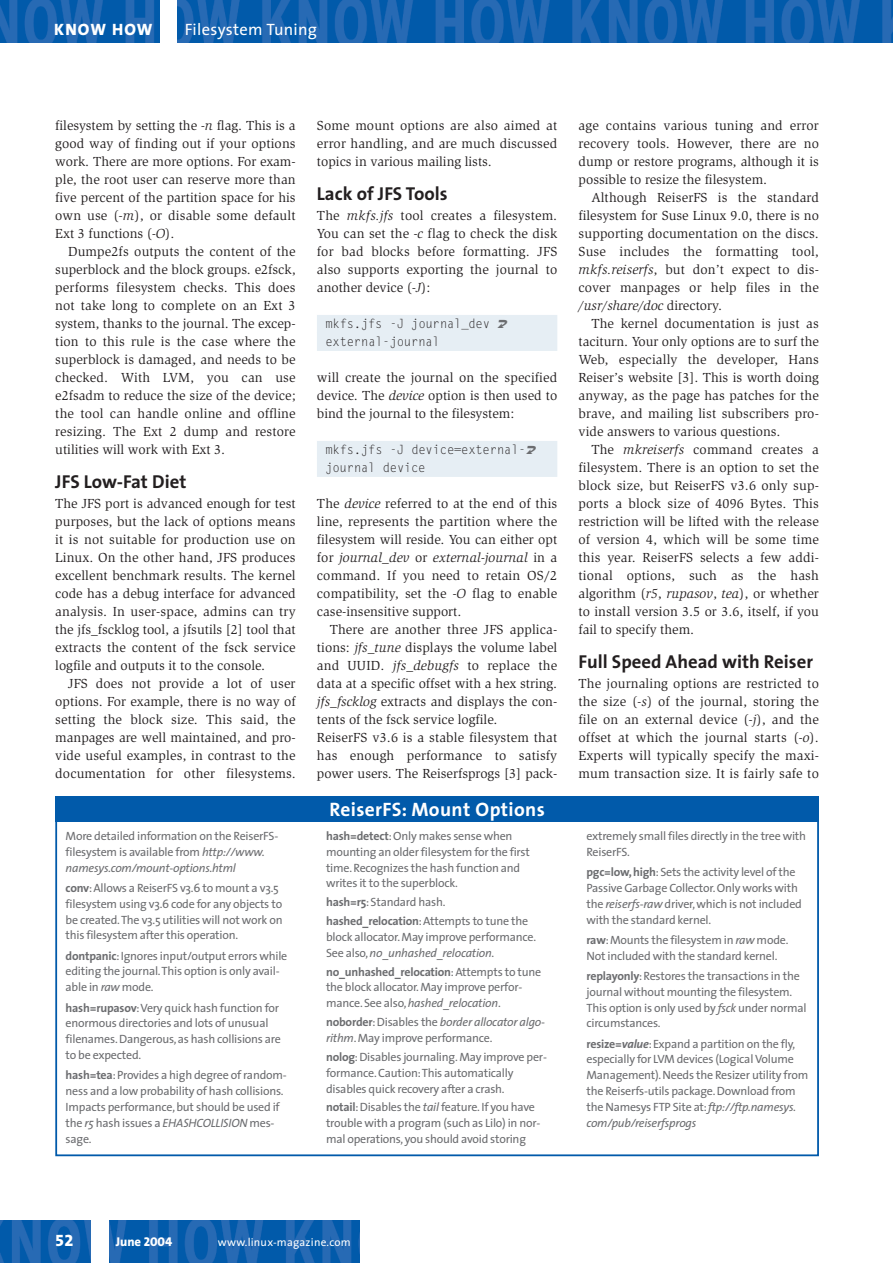
<style>
.page{position:relative;width:893px;height:1263px;background:#fff}
.page>*{position:absolute;margin:0;border:0;box-sizing:border-box;transform-origin:0 0}
.t1{font:700 19.5px "The Sans";letter-spacing:.02em;color:#fff}
.t2{font:700 18.75px "The Sans";color:#231f20}
.t3{font:16.5px "The Sans";letter-spacing:.02em;color:#fff}
.t4{font:16.5px "The Sans Extra Bold Caps";letter-spacing:.07em;color:#fff}
.t5{font:16.5px "The Sans Extra Bold Expert";color:#fff}
.t6{font:13.5px/18px "Slimbach";color:#231f20;text-align:justify}
.t7{font:12.75px/18px "Gothic Looser";letter-spacing:-.02em;color:#231f20;scale:.96 1}
.t8{font:800 12.75px "The Sans";color:#fff}
.t9{font:12px/15.9px "The Sans";letter-spacing:-.02em;color:#6c6d70}
.t10{font:11.25px "The Sans";letter-spacing:.02em;color:#fff}
.s1{font-style:italic}
.s2{font-weight:700}
.s3{font-weight:700;font-style:italic}
.s4{font-family:"The Sans Extra Bold Caps";font-weight:400}
</style>
<div class="page">
<div style="left:317px;top:315px;width:240px;height:18px;background:#e6eef4"></div>
<div style="left:317px;top:333px;width:240px;height:18px;background:#e6eef4"></div>
<div style="left:317px;top:441px;width:240px;height:18px;background:#e6eef4"></div>
<div style="left:317px;top:459px;width:240px;height:18px;background:#e6eef4"></div>
<img style="left:0;top:1220px;width:359px;height:43px">
<div style="left:91px;top:1220px;width:17px;height:43px;background:#fff"></div>
<img style="left:0;top:0;width:892px;height:43px">
<div style="left:160px;top:0;width:17px;height:43px;background:#fff"></div>
<div style="left:55px;top:796px;width:764px;height:26px;background:#015aaa"></div>
<p class="t4" style="left:54px;top:20px;width:100px">KNOW HOW</p>
<p class="t3" style="left:185px;top:23px;width:134px">Filesystem Tuning</p>
<p class="t6" style="left:55px;top:118px;width:242px">filesystem by setting the <span class="s1">-n</span> flag. This is a good way of finding out if your options work. There are more options. For exam&shy;ple, the root user can reserve more than five percent of the partition space for his own use (<span class="s1">-m</span>), or disable some default Ext 3 functions (<span class="s1">-O</span>).</p>
<p class="t6" style="left:55px;top:244px;width:242px;text-indent:13px">Dumpe2fs outputs the content of the superblock and the block groups. e2fsck, performs filesystem checks. This does not take long to complete on an Ext 3 system, thanks to the journal. The excep&shy;tion to this rule is the case where the superblock is damaged, and needs to be checked. With LVM, you can use e2fsadm to reduce the size of the device; the tool can handle online and offline resizing. The Ext 2 dump and restore utilities will work with Ext 3.</p>
<h2 class="t2" style="left:55px;top:474px;width:133px">JFS Low-Fat Diet</h2>
<p class="t6" style="left:55px;top:496px;width:242px">The JFS port is advanced enough for test purposes, but the lack of options means it is not suitable for production use on Linux. On the other hand, JFS produces excellent benchmark results. The kernel code has a debug interface for advanced analysis. In user-space, admins can try the jfs_fscklog tool, a jfsutils [2] tool that extracts the content of the fsck service logfile and outputs it to the console.</p>
<p class="t6" style="left:55px;top:676px;width:242px;text-indent:13px">JFS does not provide a lot of user options. For example, there is no way of setting the block size. This said, the manpages are well maintained, and pro&shy;vide useful examples, in contrast to the documentation for other filesystems.</p>
<p class="t9" style="left:66px;top:829px;width:214px">More detailed information on the ReiserFS&shy;filesystem is available from <span class="s1">http://www. namesys.com/mount-options.html</span></p>
<p class="t9" style="left:66px;top:881px;width:218px"><span class="s2">conv</span>:Allows a ReiserFS v3.6 to mount a v3.5 filesystem using v3.6 code for any objects to be created.The v3.5 utilities will not work on this filesystem after this operation.</p>
<p class="t9" style="left:66px;top:949px;width:223px"><span class="s2">dontpanic</span>:Ignores input/output errors while editing the journal.This option is only avail&shy;able in <span class="s1">raw</span> mode.</p>
<p class="t9" style="left:66px;top:1001px;width:217px"><span class="s2">hash=rupasov</span>:Very quick hash function for enormous directories and lots of unusual filenames. Dangerous, as hash collisions are to be expected.</p>
<p class="t9" style="left:66px;top:1068px;width:223px"><span class="s2">hash=tea</span>:Provides a high degree of random&shy;ness and a low probability of hash collisions.<br>Impacts performance, but should be used if the <span class="s1">r5</span> hash issues a <span class="s1">EHASHCOLLISION</span> mes&shy;sage.</p>
<p class="t6" style="left:317px;top:118px;width:242px">Some mount options are also aimed at error handling, and are much discussed topics in various mailing lists.</p>
<h2 class="t2" style="left:317px;top:186px;width:132px">Lack of JFS Tools</h2>
<p class="t6" style="left:317px;top:208px;width:242px">The <span class="s1">mkfs.jfs</span> tool creates a filesystem.<br>You can set the <span class="s1">-c</span> flag to check the disk for bad blocks before formatting. JFS also supports exporting the journal to another device (<span class="s1">-J</span>):</p>
<p class="t7" style="left:325px;top:316px;width:173px">mkfs.jfs -J journal_dev external-journal</p>
<p class="t6" style="left:317px;top:370px;width:242px">will create the journal on the specified device. The <span class="s1">device</span> option is then used to bind the journal to the filesystem:</p>
<p class="t7" style="left:325px;top:442px;width:210px">mkfs.jfs -J device=external&shy;journal device</p>
<p class="t6" style="left:317px;top:496px;width:242px">The <span class="s1">device</span> referred to at the end of this line, represents the partition where the filesystem will reside. You can either opt for <span class="s1">journal_dev</span> or <span class="s1">external-journal</span> in a command. If you need to retain OS/2 compatibility, set the <span class="s1">-O</span> flag to enable case-insensitive support.</p>
<p class="t6" style="left:317px;top:622px;width:242px;text-align:left;text-indent:13px">There are another three JFS applica&shy;tions: <span class="s1">jfs_tune</span> displays the volume label and UUID. <span class="s1">jfs_debugfs</span> to replace the data at a specific offset with a hex string. <span class="s1">jfs_fscklog</span> extracts and displays the con&shy;tents of the fsck service logfile.<br>ReiserFS v3.6 is a stable filesystem that has enough performance to satisfy power users. The Reiserfsprogs [3] pack-</p>
<h1 class="t1" style="left:329px;top:802px;width:217px">ReiserFS: Mount Options</h1>
<p class="t9" style="left:326px;top:829px;width:205px"><span class="s2">hash=detect</span>:Only makes sense when mounting an older filesystem for the first time. Recognizes the hash function and writes it to the superblock.</p>
<p class="t9" style="left:326px;top:894px;width:204px;line-height:18.8px"><span class="s2">hash=r5</span>:Standard hash. <span class="s2">hashed_relocation</span>:Attempts to tune the</p>
<p class="t9" style="left:326px;top:930px;width:212px">block allocator. May improve performance.<br>See also,<span class="s1">no_unhashed_relocation</span>.</p>
<p class="t9" style="left:326px;top:964px;width:217px"><span class="s2">no_unhashed_relocation</span>:Attempts to tune the block allocator. May improve perfor&shy;mance. See also,<span class="s1">hashed_relocation</span>.</p>
<p class="t9" style="left:326px;top:1015px;width:220px"><span class="s2">noborder</span>:Disables the <span class="s1">border allocator algo&shy;rithm</span>.May improve performance.</p>
<p class="t9" style="left:326px;top:1050px;width:222px"><span class="s2">nolog</span>:Disables journaling. May improve per&shy;formance. Caution:This automatically disables quick recovery after a crash.</p>
<p class="t9" style="left:326px;top:1100px;width:216px"><span class="s2">notail</span>:Disables the <span class="s1">tail</span> feature. If you have trouble with a program (such as Lilo) in nor&shy;mal operations, you should avoid storing</p>
<p class="t6" style="left:578px;top:118px;width:242px">age contains various tuning and error recovery tools. However, there are no dump or restore programs, although it is possible to resize the filesystem.</p>
<p class="t6" style="left:578px;top:190px;width:242px;text-indent:13px">Although ReiserFS is the standard filesystem for Suse Linux 9.0, there is no supporting documentation on the discs.<br>Suse includes the formatting tool, <span class="s1">mkfs.reiserfs</span>, but don’t expect to dis&shy;cover manpages or help files in the <span class="s1">/usr/share/doc</span> directory.</p>
<p class="t6" style="left:578px;top:316px;width:242px;text-indent:13px">The kernel documentation is just as taciturn. Your only options are to surf the Web, especially the developer, Hans Reiser’s website [3]. This is worth doing anyway, as the page has patches for the brave, and mailing list subscribers pro&shy;vide answers to various questions.</p>
<p class="t6" style="left:578px;top:442px;width:242px;text-indent:13px">The <span class="s1">mkreiserfs</span> command creates a filesystem. There is an option to set the block size, but ReiserFS v3.6 only sup&shy;ports a block size of 4096 Bytes. This restriction will be lifted with the release of version 4, which will be some time this year. ReiserFS selects a few addi&shy;tional options, such as the hash algorithm (<span class="s1">r5</span>, <span class="s1">rupasov</span>, <span class="s1">tea</span>), or whether to install version 3.5 or 3.6, itself, if you fail to specify them.</p>
<h2 class="t2" style="left:578px;top:654px;width:236px">Full Speed Ahead with Reiser</h2>
<p class="t6" style="left:578px;top:676px;width:242px">The journaling options are restricted to the size (<span class="s1">-s</span>) of the journal, storing the file on an external device (<span class="s1">-j</span>), and the offset at which the journal starts (<span class="s1">-o</span>).<br>Experts will typically specify the maxi&shy;mum transaction size. It is fairly safe to</p>
<p class="t9" style="left:586px;top:829px;width:221px">extremely small files directly in the tree with<br>ReiserFS.</p>
<p class="t9" style="left:586px;top:865px;width:217px"><span class="s2">pgc=low, high</span>:Sets the activity level of the Passive Garbage Collector. Only works with the <span class="s1">reiserfs-raw</span> driver, which is not included with the standard kernel.</p>
<p class="t9" style="left:586px;top:933px;width:203px"><span class="s2">raw</span>:Mounts the filesystem in <span class="s1">raw</span> mode.<br>Not included with the standard kernel.</p>
<p class="t9" style="left:586px;top:969px;width:221px"><span class="s2">replayonly</span>:Restores the transactions in the journal without mounting the filesystem.<br>This option is only used by <span class="s1">fsck</span> under normal circumstances.</p>
<p class="t9" style="left:586px;top:1037px;width:223px"><span class="s2">resize=</span><span class="s3">value</span>:Expand a partition on the fly, especially for LVM devices (Logical Volume Management). Needs the Resizer utility from the Reiserfs-utils package. Download from the Namesys FTP Site at:<span class="s1">ftp://ftp.namesys. com/pub/reiserfsprogs</span></p>
<p class="t5" style="left:55px;top:1231px;width:20px">52</p>
<p class="t8" style="left:116px;top:1237px;width:58px">June <span class="s4">2004</span></p>
<p class="t10" style="left:218px;top:1238px;width:134px">www.linux-magazine.com</p>
</div>
